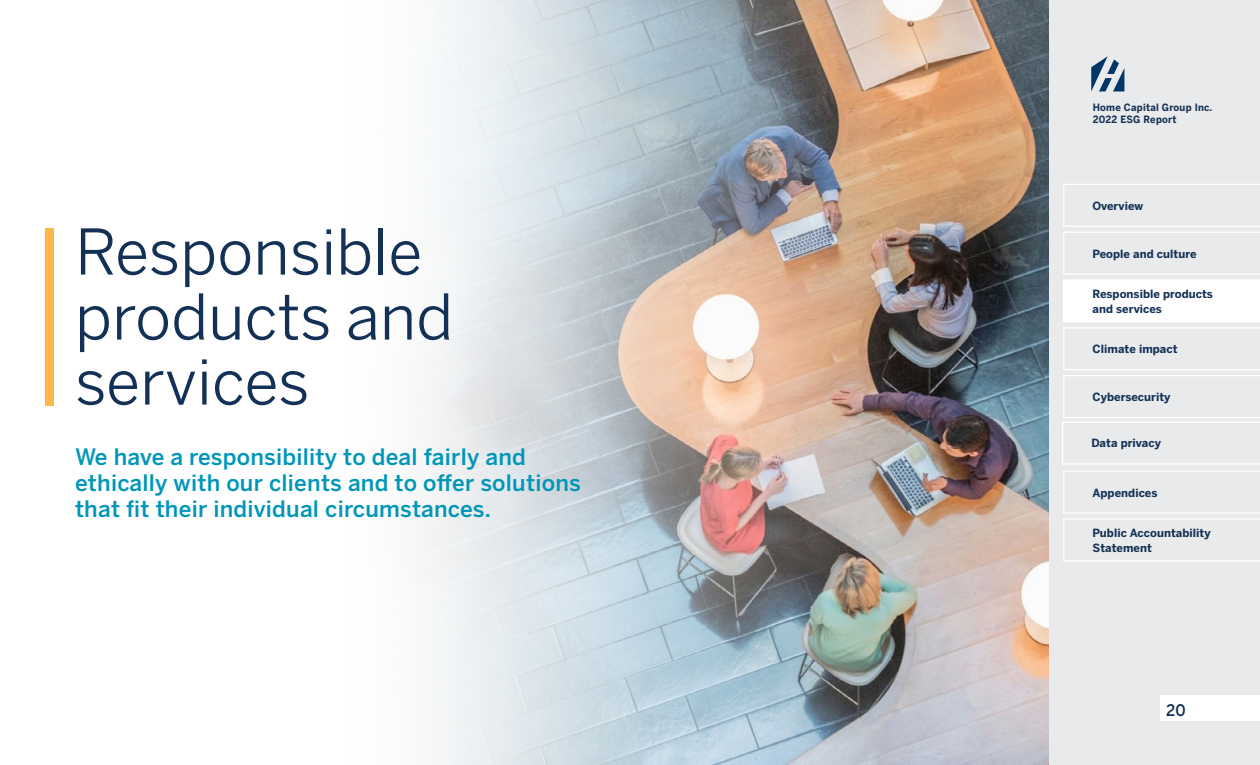
<style>
.page{position:relative;width:1260px;height:765px;background:#fff}
.page>*{position:absolute;margin:0;border:0;box-sizing:border-box;transform-origin:0 0}
.H1_Span_ALL_columns{font:62.5px/65px "Benton Sans";color:#133156}
.Body{font:500 22.5px/26.2px "Benton Sans";letter-spacing:.01em;color:#0096b8}
.t1{font:500 15.88px "Benton Sans";color:#133156;scale:.95 1}
.Body-2{font:700 11.25px/15px "Benton Sans";letter-spacing:.005em;color:#133156}
.t2{font:700 10px/11.2px "Benton Sans";letter-spacing:.025em;color:#133156;scale:.95 1}
</style>
<div class="page">
<div style="left:1048px;top:0;width:212px;height:765px;background:#e9eaeb"></div>
<svg style="left:1091px;top:56px;width:33px;height:35px"></svg>
<div style="left:1160px;top:695px;width:100px;height:25px;background:#fff"></div>
<img style="left:736px;top:0;width:312px;height:765px">
<svg style="left:422px;top:0;width:314px;height:765px"></svg>
<div style="left:45px;top:228px;width:8px;height:177px;background:#ffb549"></div>
<svg style="left:1062px;top:184px;width:198px;height:281px"></svg>
<svg style="left:1063px;top:471px;width:197px;height:91px"></svg>
<p class="H1_Span_ALL_columns" style="left:75px;top:219px;width:380px">Responsible products and services</p>
<p class="Body" style="left:75px;top:443px;width:507px">We have a responsibility to deal fairly and ethically with our clients and to offer solutions that fit their individual circumstances.</p>
<p class="t2" style="left:1093px;top:102px;width:127px">Home Capital Group Inc.<br>2022 ESG Report</p>
<p class="Body-2" style="left:1092px;top:198px;width:52px">Overview</p>
<p class="Body-2" style="left:1092px;top:246px;width:106px">People and culture</p>
<p class="Body-2" style="left:1092px;top:286px;width:122px">Responsible products and services</p>
<p class="Body-2" style="left:1092px;top:341px;width:87px">Climate impact</p>
<p class="Body-2" style="left:1092px;top:389px;width:80px">Cybersecurity</p>
<p class="Body-2" style="left:1091px;top:436px;width:71px">Data privacy</p>
<p class="Body-2" style="left:1092px;top:485px;width:66px">Appendices</p>
<p class="Body-2" style="left:1092px;top:525px;width:120px">Public Accountability<br>Statement</p>
<h3 class="t1" style="left:1166px;top:700px;width:22px">20</h3>
</div>
